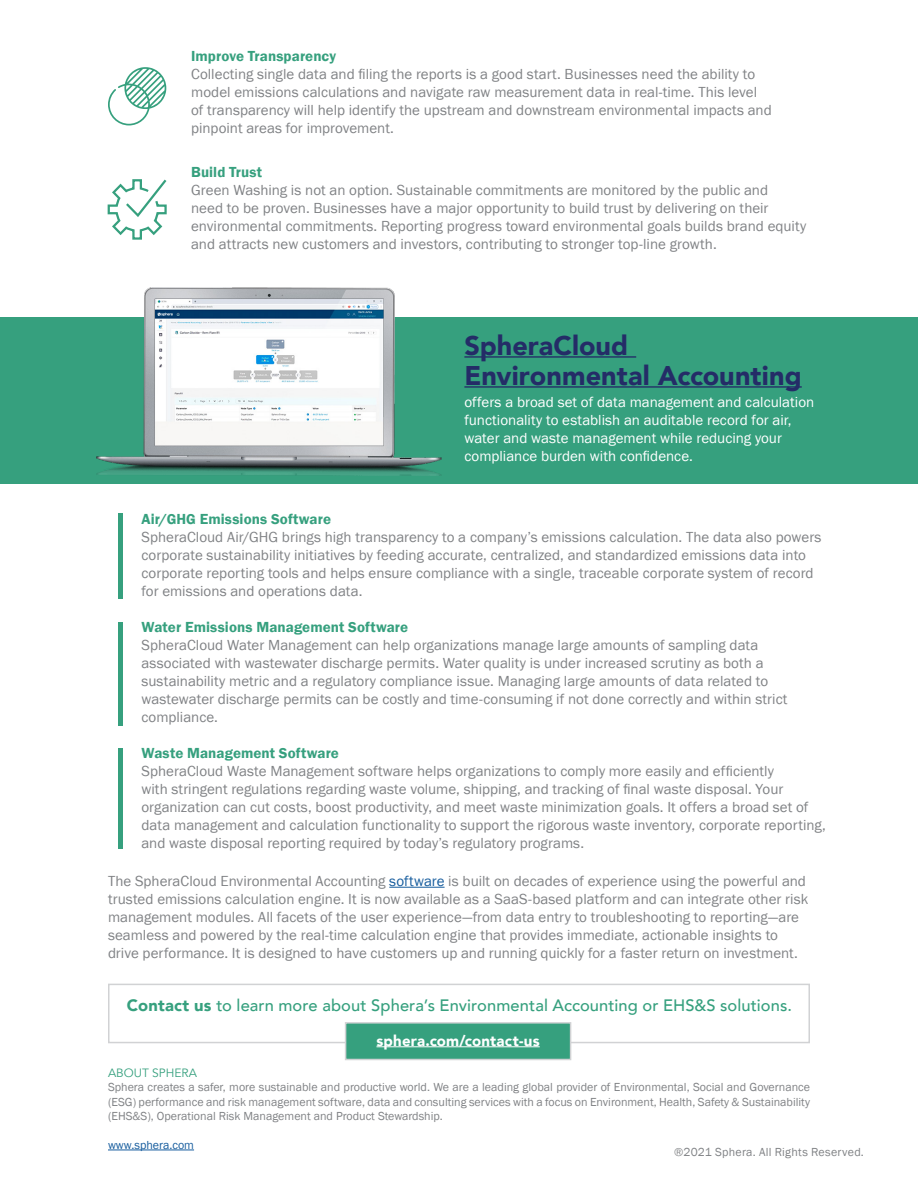
<style>
.page{position:relative;width:918px;height:1188px;background:#fff}
.page>*{position:absolute;margin:0;border:0;box-sizing:border-box;transform-origin:0 0}
.Eyebrow{font:900 27px/30px "Avenir";letter-spacing:.005em;color:#242c67}
.Body{font:500 16.5px "Avenir";letter-spacing:.005em;color:#36a07e}
.Eyebrow-2{font:15px/18px "Franklin Gothic URW Boo";color:#808285}
.Eyebrow-3{font:15px/18px "Franklin Gothic URW Boo";color:#fff}
.Eyebrow-4{font:15px "Franklin Gothic URW Dem";letter-spacing:.005em;color:#36a07e}
.Body-2{font:900 15px "Avenir";letter-spacing:.015em;color:#fff}
.t1{font:12px/14.4px "Franklin Gothic";color:#808285;text-align:justify}
.t2{font:12px "Franklin Gothic";letter-spacing:.02em;color:#808285}
.t3{font:12px "Franklin Gothic";color:#175d9e}
.t4{font:12px "Avenir";color:#36a07e}
.s1{color:#175d9e}
.s2{font-weight:900}
</style>
<div class="page">
<hr style="left:108px;top:1150px;width:86px;height:1px;background:#175d9e">
<div style="left:108px;top:984px;width:702px;height:59px;border:2px solid #d1d2d4"></div>
<div style="left:346px;top:1023px;width:225px;height:36px;background:#36a07e"></div>
<hr style="left:376px;top:1046px;width:164px;height:1px;background:#fff">
<div style="left:345px;top:1022px;width:226px;height:38px;border:2px solid #d1d2d4"></div>
<hr style="left:389px;top:887px;width:56px;height:1px;background:#175d9e">
<svg style="left:108px;top:67px;width:58px;height:58px"></svg>
<svg style="left:107px;top:179px;width:60px;height:61px"></svg>
<div style="left:0;top:317px;width:918px;height:166px;background:#36a07e"></div>
<hr style="left:464px;top:356px;width:172px;height:2px;background:#242c67">
<hr style="left:464px;top:386px;width:338px;height:2px;background:#242c67">
<img style="left:97px;top:288px;width:345px;height:187px">
<div style="left:118px;top:514px;width:5px;height:85px;background:#36a07e"></div>
<div style="left:118px;top:622px;width:5px;height:103px;background:#36a07e"></div>
<div style="left:118px;top:748px;width:5px;height:101px;background:#36a07e"></div>
<p class="Eyebrow-4" style="left:191px;top:47px;width:146px">Improve Transparency</p>
<p class="Eyebrow-2" style="left:191px;top:65px;width:582px">Collecting single data and filing the reports is a good start. Businesses need the ability to model emissions calculations and navigate raw measurement data in real-time. This level of transparency will help identify the upstream and downstream environmental impacts and pinpoint areas for improvement.</p>
<p class="Eyebrow-4" style="left:191px;top:162px;width:72px">Build Trust</p>
<p class="Eyebrow-2" style="left:191px;top:180px;width:617px">Green Washing is not an option. Sustainable commitments are monitored by the public and<br>need to be proven. Businesses have a major opportunity to build trust by delivering on their environmental commitments. Reporting progress toward environmental goals builds brand equity and attracts new customers and investors, contributing to stronger top-line growth.</p>
<p class="Eyebrow" style="left:464px;top:330px;width:339px">SpheraCloud<br>Environmental Accounting</p>
<p class="Eyebrow-3" style="left:464px;top:393px;width:351px">offers a broad set of data management and calculation functionality to establish an auditable record for air, water and waste management while reducing your compliance burden with confidence.</p>
<p class="Eyebrow-4" style="left:141px;top:510px;width:191px">Air/GHG Emissions Software</p>
<p class="Eyebrow-2" style="left:141px;top:528px;width:682px">SpheraCloud Air/GHG brings high transparency to a company’s emissions calculation. The data also powers corporate sustainability initiatives by feeding accurate, centralized, and standardized emissions data into corporate reporting tools and helps ensure compliance with a single, traceable corporate system of record for emissions and operations data.</p>
<p class="Eyebrow-4" style="left:141px;top:618px;width:268px">Water Emissions Management Software</p>
<p class="Eyebrow-2" style="left:141px;top:636px;width:648px">SpheraCloud Water Management can help organizations manage large amounts of sampling data associated with wastewater discharge permits. Water quality is under increased scrutiny as both a sustainability metric and a regulatory compliance issue. Managing large amounts of data related to wastewater discharge permits can be costly and time-consuming if not done correctly and within strict compliance.</p>
<p class="Eyebrow-4" style="left:141px;top:744px;width:199px">Waste Management Software</p>
<p class="Eyebrow-2" style="left:141px;top:762px;width:686px">SpheraCloud Waste Management software helps organizations to comply more easily and efficiently<br>with stringent regulations regarding waste volume, shipping, and tracking of final waste disposal. Your organization can cut costs, boost productivity, and meet waste minimization goals. It offers a broad set of data management and calculation functionality to support the rigorous waste inventory, corporate reporting, and waste disposal reporting required by today’s regulatory programs.</p>
<p class="Eyebrow-2" style="left:108px;top:871px;width:702px">The SpheraCloud Environmental Accounting <span class="s1">software</span> is built on decades of experience using the powerful and trusted emissions calculation engine. It is now available as a SaaS-based platform and can integrate other risk management modules. All facets of the user experience—from data entry to troubleshooting to reporting—are seamless and powered by the real-time calculation engine that provides immediate, actionable insights to drive performance. It is designed to have customers up and running quickly for a faster return on investment.</p>
<p class="Body" style="left:127px;top:991px;width:667px"><span class="s2">Contact us</span> to learn more about Sphera’s Environmental Accounting or EHS&amp;S solutions.</p>
<p class="Body-2" style="left:376px;top:1028px;width:165px">sphera.com/contact-us</p>
<p class="t4" style="left:108px;top:1066px;width:90px">ABOUT SPHERA</p>
<p class="t1" style="left:108px;top:1081px;width:704px">Sphera creates a safer, more sustainable and productive world. We are a leading global provider of Environmental, Social and Governance (ESG) performance and risk management software, data and consulting services with a focus on Environment, Health, Safety &amp; Sustainability (EHS&amp;S), Operational Risk Management and Product Stewardship.</p>
<p class="t3" style="left:108px;top:1138px;width:88px">www.sphera.com</p>
<p class="t2" style="left:674px;top:1144px;width:191px">®2021 Sphera. All Rights Reserved.</p>
</div>
